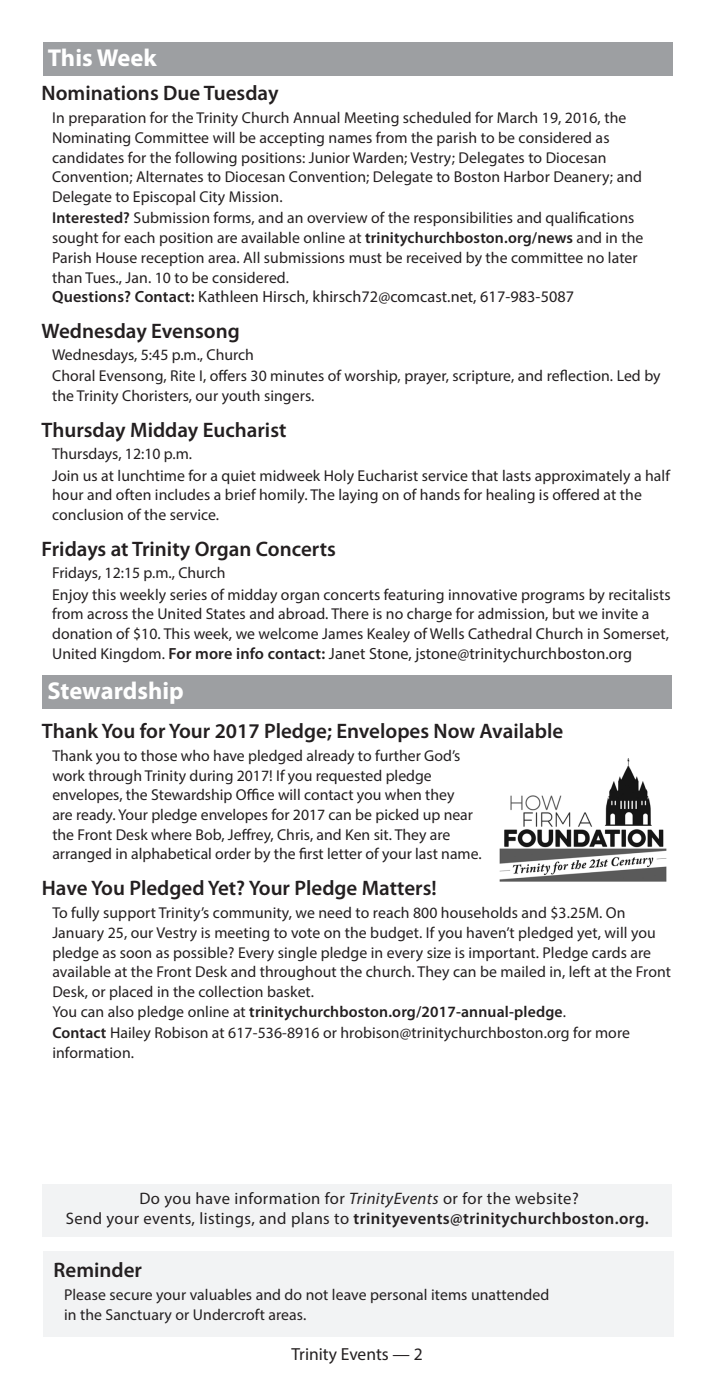
<style>
.page{position:relative;width:714px;height:1386px;background:#fff}
.page>*{position:absolute;margin:0;border:0;box-sizing:border-box;transform-origin:0 0}
.Event_Section_Header{font:700 24.5px "Myriad Pro";color:#fff}
.Event_Title_Myriad{font:600 21px "Myriad Pro";color:#231f20}
.t1{font:17.5px "Myriad Pro";color:#231f20}
.t2{font:16.62px/19.6px "Myriad Pro";letter-spacing:.025em;color:#231f20;text-align:center}
.Body_Copy_Myriad{font:16.1px "Myriad Pro";letter-spacing:.005em;color:#231f20}
.Contact_Myriad{font:16.1px "Myriad Pro";letter-spacing:.005em;color:#231f20}
.Body_Copy_Myriad-2{font:15.75px/19.6px "Myriad Pro";letter-spacing:.005em;color:#231f20}
.Event_Date_Time_Myri{font:15.75px "Myriad Pro";color:#231f20}
.s1{font-weight:600}
.s2{font-size:15.75px}
.s3{font-style:italic}
</style>
<div class="page">
<div style="left:43px;top:1251px;width:631px;height:86px;background:#f2f3f4"></div>
<div style="left:42px;top:675px;width:630px;height:33px;background:#9d9fa2"></div>
<img style="left:499px;top:758px;width:168px;height:124px">
<div style="left:43px;top:1184px;width:629px;height:53px;background:#f2f3f4"></div>
<div style="left:43px;top:42px;width:629px;height:34px;background:#9d9fa2"></div>
<p class="Event_Section_Header" style="left:48px;top:41px;width:110px">This Week</p>
<p class="Event_Title_Myriad" style="left:42px;top:80px;width:238px">Nominations Due Tuesday</p>
<p class="Body_Copy_Myriad-2" style="left:52px;top:108px;width:591px">In preparation for the Trinity Church Annual Meeting scheduled for March 19, 2016, the Nominating Committee will be accepting names from the parish to be considered as candidates for the following positions: Junior Warden; Vestry; Delegates to Diocesan Convention; Alternates to Diocesan Convention; Delegate to Boston Harbor Deanery; and Delegate to Episcopal City Mission.</p>
<p class="Body_Copy_Myriad-2" style="left:52px;top:208px;width:593px"><span class="s1">Interested?</span> Submission forms, and an overview of the responsibilities and qualifications sought for each position are available online at <span class="s1">trinitychurchboston.org/news</span> and in the Parish House reception area. All submissions must be received by the committee no later than Tues., Jan. 10 to be considered.</p>
<p class="Contact_Myriad" style="left:52px;top:287px;width:523px"><span class="s1">Questions? Contact:</span> Kathleen Hirsch, khirsch72@comcast.net, 617-983-5087</p>
<p class="Event_Title_Myriad" style="left:42px;top:317px;width:200px">Wednesday Evensong</p>
<p class="Event_Date_Time_Myri" style="left:52px;top:345px;width:203px">Wednesdays, 5:45 p.m., Church</p>
<p class="Body_Copy_Myriad-2" style="left:52px;top:366px;width:610px">Choral Evensong, Rite I, offers 30 minutes of worship, prayer, scripture, and reflection. Led by the Trinity Choristers, our youth singers.</p>
<p class="Event_Title_Myriad" style="left:42px;top:416px;width:246px">Thursday Midday Eucharist</p>
<p class="Event_Date_Time_Myri" style="left:52px;top:444px;width:142px">Thursdays, 12:10 p.m.</p>
<p class="Body_Copy_Myriad-2" style="left:52px;top:465px;width:619px">Join us at lunchtime for a quiet midweek Holy Eucharist service that lasts approximately a half hour and often includes a brief homily. The laying on of hands for healing is offered at the conclusion of the service.</p>
<p class="Event_Title_Myriad" style="left:42px;top:535px;width:296px">Fridays at Trinity Organ Concerts</p>
<p class="Event_Date_Time_Myri" style="left:52px;top:563px;width:175px">Fridays, 12:15 p.m., Church</p>
<p class="Body_Copy_Myriad-2" style="left:52px;top:584px;width:620px">Enjoy this weekly series of midday organ concerts featuring innovative programs by recitalists from across the United States and abroad. There is no charge for admission, but we invite a donation of $10. This week, we welcome James Kealey of Wells Cathedral Church in Somerset,</p>
<p class="Body_Copy_Myriad" style="left:52px;top:643px;width:581px"><span class="s2">United Kingdom.</span> <span class="s1">For more info contact:</span> Janet Stone, jstone@trinitychurchboston.org</p>
<p class="Event_Section_Header" style="left:48px;top:674px;width:138px">Stewardship</p>
<p class="Event_Title_Myriad" style="left:42px;top:717px;width:523px">Thank You for Your 2017 Pledge; Envelopes Now Available</p>
<p class="Body_Copy_Myriad-2" style="left:52px;top:746px;width:431px">Thank you to those who have pledged already to further God’s work through Trinity during 2017! If you requested pledge envelopes, the Stewardship Office will contact you when they<br>are ready. Your pledge envelopes for 2017 can be picked up near the Front Desk where Bob, Jeffrey, Chris, and Ken sit. They are arranged in alphabetical order by the first letter of your last name.</p>
<p class="Event_Title_Myriad" style="left:42px;top:875px;width:396px">Have You Pledged Yet? Your Pledge Matters!</p>
<p class="Body_Copy_Myriad-2" style="left:52px;top:903px;width:620px">To fully support Trinity’s community, we need to reach 800 households and $3.25M. On January 25, our Vestry is meeting to vote on the budget. If you haven’t pledged yet, will you pledge as soon as possible? Every single pledge in every size is important. Pledge cards are available at the Front Desk and throughout the church. They can be mailed in, left at the Front Desk, or placed in the collection basket.<br>You can also pledge online at <span class="s1">trinitychurchboston.org/2017-annual-pledge</span>.</p>
<p class="Body_Copy_Myriad-2" style="left:52px;top:1023px;width:579px"><span class="s1">Contact</span> Hailey Robison at 617-536-8916 or hrobison@trinitychurchboston.org for more information.</p>
<p class="t2" style="left:66px;top:1189px;width:585px">Do you have information for <span class="s3">TrinityEvents</span> or for the website?<br>Send your events, listings, and plans to <span class="s1">trinityevents@trinitychurchboston.org.</span></p>
<p class="Event_Title_Myriad" style="left:54px;top:1256px;width:90px">Reminder</p>
<p class="Body_Copy_Myriad-2" style="left:64px;top:1285px;width:487px">Please secure your valuables and do not leave personal items unattended in the Sanctuary or Undercroft areas.</p>
<p class="t1" style="left:291px;top:1343px;width:133px">Trinity Events — 2</p>
</div>
